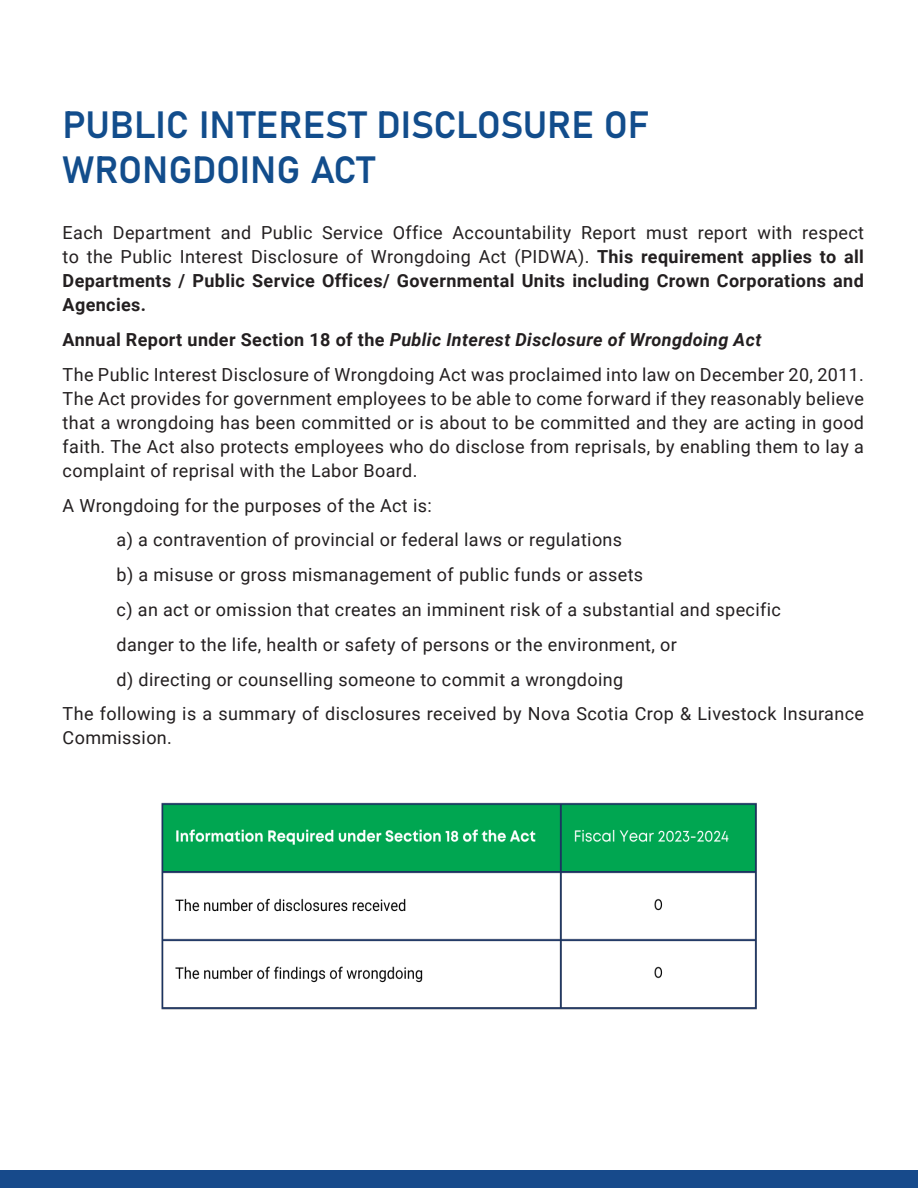
<style>
.page{position:relative;width:918px;height:1188px;background:#fff}
.page>*{position:absolute;margin:0;border:0;box-sizing:border-box;transform-origin:0 0}
.t1{font:37.5px "Bahnschrift";color:#124d8c}
.Body_SPAN{font:18px/24px "Roboto";letter-spacing:.02em;color:#231f20;text-align:justify}
.Body_SPAN-2{font:italic 700 18px "Roboto";letter-spacing:.02em;color:#231f20}
.s1{font-weight:700}
.s2{font-style:normal}
</style>
<div class="page">
<div style="left:0;top:1170px;width:918px;height:18px;background:#174a8b"></div>
<img style="left:161px;top:802px;width:596px;height:208px">
<p class="t1" style="left:63px;top:96px;width:588px">PUBLIC INTEREST DISCLOSURE OF</p>
<p class="t1" style="left:63px;top:141px;width:314px">WRONGDOING ACT</p>
<p class="Body_SPAN" style="left:63px;top:220px;width:803px">Each Department and Public Service Office Accountability Report must report with respect to the Public Interest Disclosure of Wrongdoing Act (PIDWA). <span class="s1">This requirement applies to all Departments / Public Service Offices/ Governmental Units including Crown Corporations and Agencies.</span></p>
<p class="Body_SPAN-2" style="left:63px;top:327px;width:700px"><span class="s2">Annual Report under Section 18 of the</span> Public Interest Disclosure of Wrongdoing Act</p>
<p class="Body_SPAN" style="left:63px;top:362px;width:803px">The Public Interest Disclosure of Wrongdoing Act was proclaimed into law on December 20, 2011.<br>The Act provides for government employees to be able to come forward if they reasonably believe that a wrongdoing has been committed or is about to be committed and they are acting in good faith. The Act also protects employees who do disclose from reprisals, by enabling them to lay a complaint of reprisal with the Labor Board.</p>
<p class="Body_SPAN" style="left:63px;top:493px;width:371px">A Wrongdoing for the purposes of the Act is:</p>
<p class="Body_SPAN" style="left:117px;top:527px;width:507px">a) a contravention of provincial or federal laws or regulations</p>
<p class="Body_SPAN" style="left:117px;top:562px;width:528px">b) a misuse or gross mismanagement of public funds or assets</p>
<p class="Body_SPAN" style="left:117px;top:597px;width:666px">c) an act or omission that creates an imminent risk of a substantial and specific</p>
<p class="Body_SPAN" style="left:117px;top:632px;width:562px">danger to the life, health or safety of persons or the environment, or</p>
<p class="Body_SPAN" style="left:117px;top:667px;width:508px">d) directing or counselling someone to commit a wrongdoing</p>
<p class="Body_SPAN" style="left:63px;top:701px;width:803px">The following is a summary of disclosures received by Nova Scotia Crop &amp; Livestock Insurance<br>Commission.</p>
</div>
